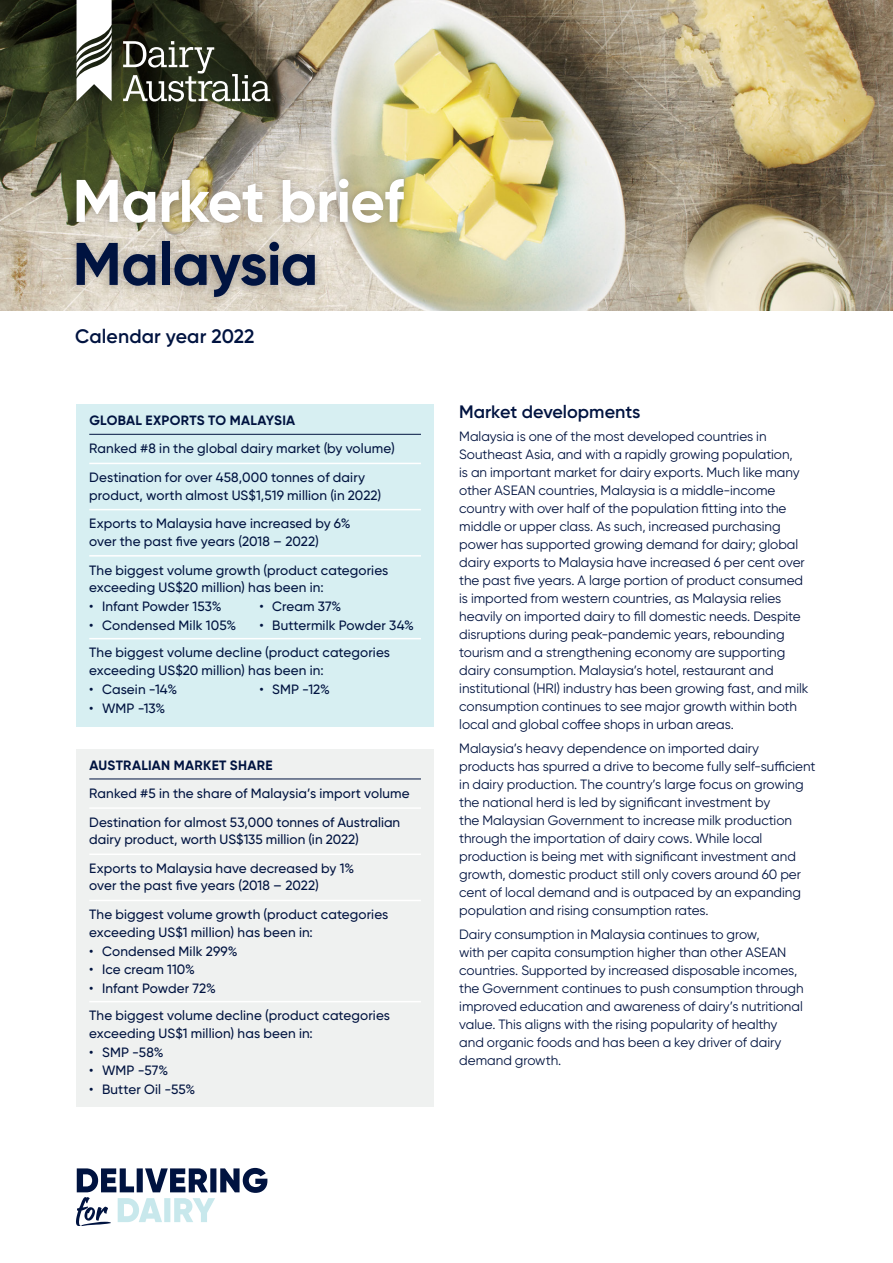
<style>
.page{position:relative;width:893px;height:1263px;background:#fff}
.page>*{position:absolute;margin:0;border:0;box-sizing:border-box;transform-origin:0 0}
.t1{font:700 60px "Gilroy";letter-spacing:-.015em;color:#fff}
.t2{font:700 60px "Gilroy";letter-spacing:-.01em;color:#001340}
.FS_subtitle_01{font:600 19.5px "Gilroy";letter-spacing:.005em;color:#001340}
.Subhead_01{font:600 18px "Gilroy";color:#001340}
.Body_copy{font:13.5px/18px "Gilroy";color:#001340}
.BB_text{font:500 13.5px/17.2px "Gilroy";letter-spacing:.01em;color:#001340}
.BB_heading{font:700 13.5px "Gilroy";letter-spacing:.02em;color:#001340}
</style>
<div class="page">
<img style="left:0;top:0;width:893px;height:310px">
<svg style="left:0;top:0;width:314px;height:185px;background:#5a5b44"></svg>
<div style="left:67px;top:170px;width:346px;height:137px;background:#231f20;opacity:.3"></div>
<div style="left:77px;top:404px;width:357px;height:323px;background:#d7eff2"></div>
<hr style="left:89px;top:434px;width:332px;height:1px;background:#001340">
<hr style="left:89px;top:463px;width:332px;height:1px;background:#fff">
<hr style="left:89px;top:509px;width:332px;height:1px;background:#fff">
<hr style="left:89px;top:555px;width:332px;height:2px;background:#fff">
<hr style="left:89px;top:638px;width:332px;height:1px;background:#fff">
<div style="left:77px;top:749px;width:357px;height:357px;background:#eff1f0"></div>
<hr style="left:89px;top:778px;width:332px;height:1px;background:#001340">
<hr style="left:89px;top:807px;width:332px;height:2px;background:#fff">
<hr style="left:89px;top:853px;width:332px;height:2px;background:#fff">
<hr style="left:89px;top:900px;width:332px;height:1px;background:#fff">
<hr style="left:89px;top:1001px;width:332px;height:1px;background:#fff">
<svg style="left:123px;top:41px;width:147px;height:61px;background:#54584a"></svg>
<svg style="left:77px;top:0;width:35px;height:101px"></svg>
<svg style="left:76px;top:1168px;width:191px;height:58px"></svg>
<h1 class="t1" style="left:73px;top:163px;width:333px">Market brief</h1>
<h1 class="t2" style="left:73px;top:226px;width:247px">Malaysia</h1>
<p class="FS_subtitle_01" style="left:75px;top:324px;width:181px">Calendar year 2022</p>
<p class="BB_heading" style="left:89px;top:412px;width:207px">GLOBAL EXPORTS TO MALAYSIA</p>
<p class="BB_text" style="left:89px;top:440px;width:307px">Ranked #8 in the global dairy market (by volume)</p>
<p class="BB_text" style="left:89px;top:469px;width:294px">Destination for over 458,000 tonnes of dairy product, worth almost US$1,519 million (in 2022)</p>
<p class="BB_text" style="left:89px;top:515px;width:263px">Exports to Malaysia have increased by 6% over the past five years (2018 – 2022)</p>
<p class="BB_text" style="left:89px;top:561px;width:301px">The biggest volume growth (product categories exceeding US$20 million) has been in:</p>
<p class="BB_text" style="left:89px;top:598px;width:134px">• Infant Powder 153%</p>
<p class="BB_text" style="left:89px;top:616px;width:148px">• Condensed Milk 105%</p>
<p class="BB_text" style="left:259px;top:598px;width:84px">• Cream 37%</p>
<p class="BB_text" style="left:259px;top:616px;width:156px">• Buttermilk Powder 34%</p>
<p class="BB_text" style="left:89px;top:644px;width:302px">The biggest volume decline (product categories exceeding US$20 million) has been in:</p>
<p class="BB_text" style="left:89px;top:681px;width:89px">• Casein -14%</p>
<p class="BB_text" style="left:89px;top:700px;width:78px">• WMP -13%</p>
<p class="BB_text" style="left:259px;top:681px;width:72px">• SMP -12%</p>
<p class="BB_heading" style="left:89px;top:757px;width:185px">AUSTRALIAN MARKET SHARE</p>
<p class="BB_text" style="left:89px;top:784px;width:322px">Ranked #5 in the share of Malaysia’s import volume</p>
<p class="BB_text" style="left:89px;top:813px;width:312px">Destination for almost 53,000 tonnes of Australian dairy product, worth US$135 million (in 2022)</p>
<p class="BB_text" style="left:89px;top:860px;width:266px">Exports to Malaysia have decreased by 1% over the past five years (2018 – 2022)</p>
<p class="BB_text" style="left:89px;top:906px;width:301px">The biggest volume growth (product categories exceeding US$1 million) has been in:</p>
<p class="BB_text" style="left:89px;top:942px;width:150px">• Condensed Milk 299%</p>
<p class="BB_text" style="left:89px;top:961px;width:107px">• Ice cream 110%</p>
<p class="BB_text" style="left:89px;top:979px;width:128px">• Infant Powder 72%</p>
<p class="BB_text" style="left:89px;top:1007px;width:302px">The biggest volume decline (product categories exceeding US$1 million) has been in:</p>
<p class="BB_text" style="left:89px;top:1043px;width:76px">• SMP -58%</p>
<p class="BB_text" style="left:89px;top:1062px;width:80px">• WMP -57%</p>
<p class="BB_text" style="left:89px;top:1080px;width:108px">• Butter Oil -55%</p>
<p class="Subhead_01" style="left:459px;top:401px;width:183px">Market developments</p>
<p class="Body_copy" style="left:459px;top:427px;width:351px">Malaysia is one of the most developed countries in Southeast Asia, and with a rapidly growing population,<br>is an important market for dairy exports. Much like many other ASEAN countries, Malaysia is a middle-income country with over half of the population fitting into the middle or upper class. As such, increased purchasing power has supported growing demand for dairy; global dairy exports to Malaysia have increased 6 per cent over the past five years. A large portion of product consumed is imported from western countries, as Malaysia relies heavily on imported dairy to fill domestic needs. Despite disruptions during peak-pandemic years, rebounding tourism and a strengthening economy are supporting dairy consumption. Malaysia’s hotel, restaurant and institutional (HRI) industry has been growing fast, and milk consumption continues to see major growth within both local and global coffee shops in urban areas.</p>
<p class="Body_copy" style="left:459px;top:739px;width:358px">Malaysia’s heavy dependence on imported dairy products has spurred a drive to become fully self-sufficient in dairy production. The country’s large focus on growing the national herd is led by significant investment by<br>the Malaysian Government to increase milk production through the importation of dairy cows. While local production is being met with significant investment and growth, domestic product still only covers around 60 per cent of local demand and is outpaced by an expanding population and rising consumption rates.</p>
<p class="Body_copy" style="left:459px;top:925px;width:346px">Dairy consumption in Malaysia continues to grow,<br>with per capita consumption higher than other ASEAN countries. Supported by increased disposable incomes, the Government continues to push consumption through improved education and awareness of dairy’s nutritional value. This aligns with the rising popularity of healthy and organic foods and has been a key driver of dairy demand growth.</p>
</div>
